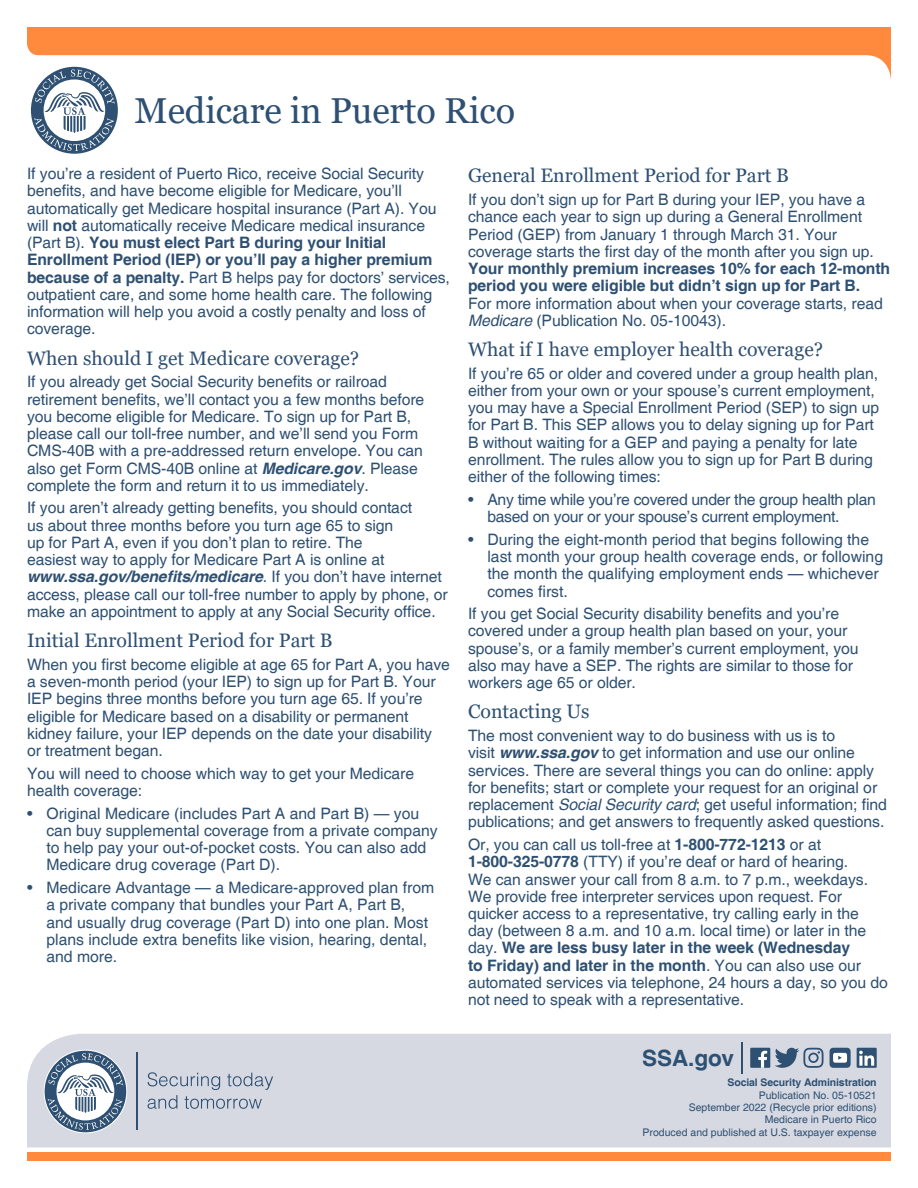
<style>
.page{position:relative;width:918px;height:1188px;background:#fff}
.page>*{position:absolute;margin:0;border:0;box-sizing:border-box;transform-origin:0 0}
.t1{font:36px "Georgia";letter-spacing:-.005em;color:#2e5072}
.t2{font:700 22.5px "Helvetica";letter-spacing:-.005em;color:#2e5072}
.t3{font:19.5px "Georgia";color:#2e5072}
.t4{font:15.75px/17.2px "Helvetica";letter-spacing:-.005em;color:#2e5072}
.t5{font:10.5px "Helvetica";color:#2e5072}
.t6{font:700 10.5px "Helvetica";letter-spacing:-.01em;color:#2e5072}
.s1{font-weight:700}
.s2{font-weight:700;font-style:italic}
.s3{font-style:italic}
</style>
<div class="page">
<div style="left:27px;top:1034px;width:864px;height:113px;background:#d6d9e2"></div>
<svg style="left:27px;top:27px;width:864px;height:53px;fill:#ff893d"></svg>
<div style="left:27px;top:1153px;width:864px;height:8px;background:#ff893d"></div>
<hr style="left:741px;top:1042px;width:2px;height:32px;background:#2e5072">
<div style="left:750px;top:1048px;width:20px;height:20px;background:#2e5072"></div>
<svg style="left:758px;top:1051px;width:9px;height:17px"></svg>
<svg style="left:775px;top:1048px;width:49px;height:20px"></svg>
<svg style="left:830px;top:1048px;width:21px;height:20px"></svg>
<div style="left:857px;top:1048px;width:20px;height:20px;background:#2e5072"></div>
<svg style="left:859px;top:1051px;width:15px;height:15px"></svg>
<svg style="left:148px;top:1072px;width:125px;height:37px;background:#bcc3d0"></svg>
<hr style="left:137px;top:1053px;width:1px;height:77px;background:#2e5072">
<div style="left:45px;top:1051px;width:81px;height:81px;background:#2e5072;border-radius:50%"></div>
<svg style="left:48px;top:1053px;width:75px;height:77px"></svg>
<svg style="left:31px;top:67px;width:87px;height:87px"></svg>
<svg style="left:34px;top:69px;width:81px;height:82px"></svg>
<h1 class="t1" style="left:135px;top:89px;width:382px">Medicare in Puerto Rico</h1>
<p class="t4" style="left:27px;top:166px;width:424px">If you’re a resident of Puerto Rico, receive Social Security benefits, and have become eligible for Medicare, you’ll automatically get Medicare hospital insurance (Part A). You will <span class="s1">not</span> automatically receive Medicare medical insurance (Part B). <span class="s1">You must elect Part B during your Initial Enrollment Period (IEP) or you’ll pay a higher premium because of a penalty.</span> Part B helps pay for doctors’ services, outpatient care, and some home health care. The following information will help you avoid a costly penalty and loss of coverage.</p>
<h1 class="t3" style="left:27px;top:346px;width:334px">When should I get Medicare coverage?</h1>
<p class="t4" style="left:27px;top:374px;width:399px">If you already get Social Security benefits or railroad retirement benefits, we’ll contact you a few months before you become eligible for Medicare. To sign up for Part B, please call our toll-free number, and we’ll send you Form CMS-40B with a pre-addressed return envelope. You can also get Form CMS-40B online at <span class="s2">Medicare.gov</span>. Please complete the form and return it to us immediately.</p>
<p class="t4" style="left:27px;top:500px;width:422px">If you aren’t already getting benefits, you should contact<br>us about three months before you turn age 65 to sign<br>up for Part A, even if you don’t plan to retire. The<br>easiest way to apply for Medicare Part A is online at <span class="s2">www.ssa.gov/benefits/medicare</span>. If you don’t have internet access, please call our toll-free number to apply by phone, or make an appointment to apply at any Social Security office.</p>
<h1 class="t3" style="left:27px;top:629px;width:307px">Initial Enrollment Period for Part B</h1>
<p class="t4" style="left:27px;top:656px;width:424px">When you first become eligible at age 65 for Part A, you have a seven-month period (your IEP) to sign up for Part B. Your IEP begins three months before you turn age 65. If you’re eligible for Medicare based on a disability or permanent kidney failure, your IEP depends on the date your disability<br>or treatment began.</p>
<p class="t4" style="left:27px;top:765px;width:389px">You will need to choose which way to get your Medicare health coverage:</p>
<p class="t4" style="left:46px;top:805px;width:393px;text-indent:-19px">• Original Medicare (includes Part A and Part B) — you can buy supplemental coverage from a private company to help pay your out-of-pocket costs. You can also add Medicare drug coverage (Part D).</p>
<p class="t4" style="left:46px;top:880px;width:389px;text-indent:-19px">• Medicare Advantage — a Medicare-approved plan from a private company that bundles your Part A, Part B, and usually drug coverage (Part D) into one plan. Most plans include extra benefits like vision, hearing, dental, and more.</p>
<h1 class="t3" style="left:468px;top:164px;width:322px">General Enrollment Period for Part B</h1>
<p class="t4" style="left:468px;top:191px;width:424px">If you don’t sign up for Part B during your IEP, you have a chance each year to sign up during a General Enrollment Period (GEP) from January 1 through March 31. Your coverage starts the first day of the month after you sign up.<br><span class="s1">Your monthly premium increases 10% for each 12-month period you were eligible but didn’t sign up for Part B.<br></span>For more information about when your coverage starts, read <span class="s3">Medicare</span> (Publication No. 05-10043).</p>
<h1 class="t3" style="left:468px;top:338px;width:357px">What if I have employer health coverage?</h1>
<p class="t4" style="left:468px;top:365px;width:413px">If you’re 65 or older and covered under a group health plan, either from your own or your spouse’s current employment, you may have a Special Enrollment Period (SEP) to sign up for Part B. This SEP allows you to delay signing up for Part B without waiting for a GEP and paying a penalty for late enrollment. The rules allow you to sign up for Part B during either of the following times:</p>
<p class="t4" style="left:487px;top:491px;width:390px;text-indent:-19px">• Any time while you’re covered under the group health plan based on your or your spouse’s current employment.</p>
<p class="t4" style="left:487px;top:531px;width:397px;text-indent:-19px">• During the eight-month period that begins following the last month your group health coverage ends, or following the month the qualifying employment ends — whichever comes first.</p>
<p class="t4" style="left:468px;top:606px;width:392px">If you get Social Security disability benefits and you’re covered under a group health plan based on your, your spouse’s, or a family member’s current employment, you also may have a SEP. The rights are similar to those for workers age 65 or older.</p>
<h1 class="t3" style="left:468px;top:700px;width:123px">Contacting Us</h1>
<p class="t4" style="left:468px;top:728px;width:420px">The most convenient way to do business with us is to<br>visit <span class="s2">www.ssa.gov</span> to get information and use our online services. There are several things you can do online: apply for benefits; start or complete your request for an original or replacement <span class="s3">Social Security card</span>; get useful information; find publications; and get answers to frequently asked questions.</p>
<p class="t4" style="left:468px;top:836px;width:422px">Or, you can call us toll-free at <span class="s1">1-800-772-1213</span> or at <span class="s1">1-800-325-0778</span> (TTY) if you’re deaf or hard of hearing.<br>We can answer your call from 8 a.m. to 7 p.m., weekdays.<br>We provide free interpreter services upon request. For quicker access to a representative, try calling early in the day (between 8 a.m. and 10 a.m. local time) or later in the day. <span class="s1">We are less busy later in the week (Wednesday<br>to Friday) and later in the month</span>. You can also use our automated services via telephone, 24 hours a day, so you do not need to speak with a representative.</p>
<p class="t2" style="left:642px;top:1044px;width:93px">SSA.gov</p>
<p class="t6" style="left:727px;top:1076px;width:151px">Social Security Administration</p>
<p class="t5" style="left:759px;top:1089px;width:119px">Publication No. 05-10521</p>
<p class="t5" style="left:689px;top:1101px;width:189px">September 2022 (Recycle prior editions)</p>
<p class="t5" style="left:765px;top:1114px;width:114px">Medicare in Puerto Rico</p>
<p class="t5" style="left:643px;top:1126px;width:236px">Produced and published at U.S. taxpayer expense</p>
</div>
